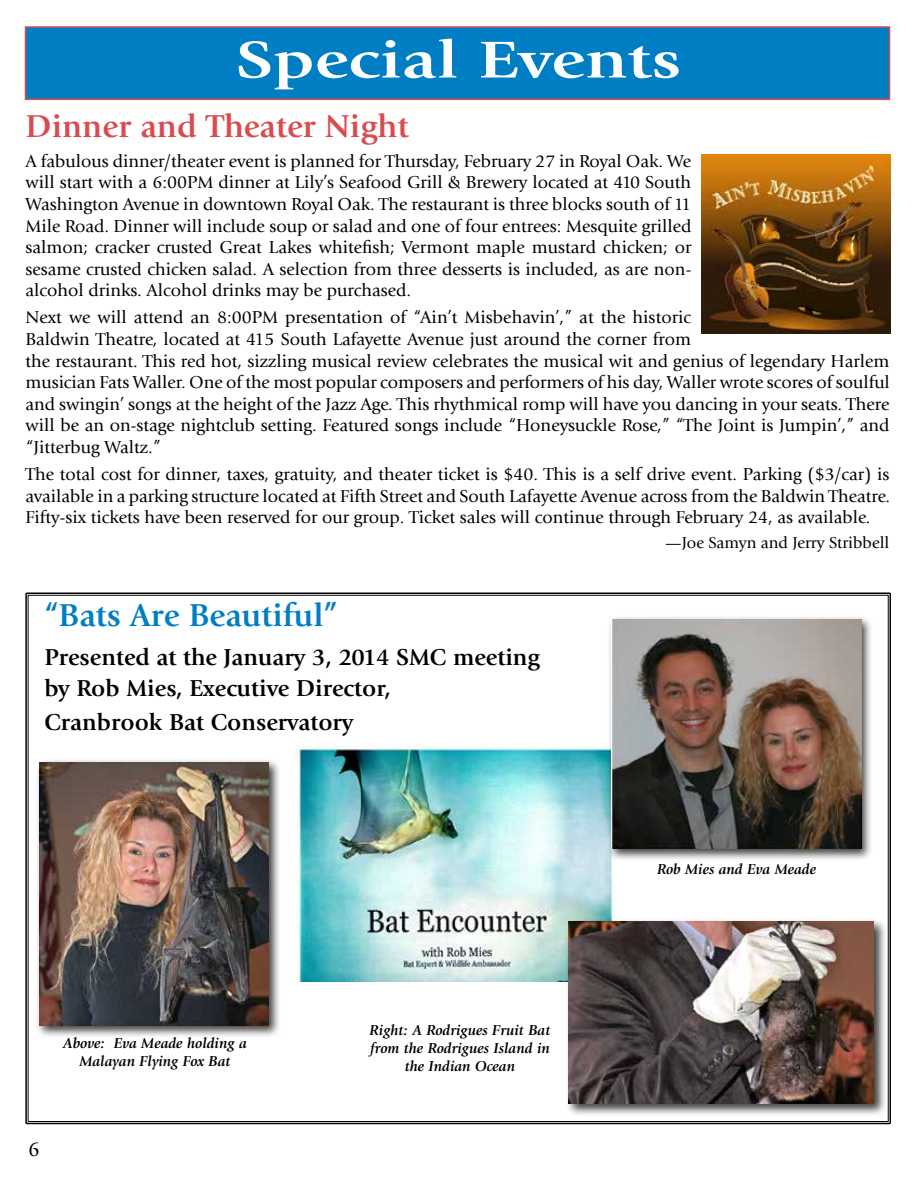
<style>
.page{position:relative;width:918px;height:1188px;background:#fff}
.page>*{position:absolute;margin:0;border:0;box-sizing:border-box;transform-origin:0 0}
.t1{font:700 54px "Giovanni";color:#fff;scale:1.3 1}
.t2{font:700 33px "Giovanni";color:#da4b50}
.t3{font:700 33px "Giovanni";color:#007ec4}
.t4{font:700 24px/30.9px "Giovanni";color:#000}
.t5{font:21px "Giovanni";color:#000}
.t6{font:18px/21.6px "Giovanni";color:#000;text-align:justify}
.t7{font:16.5px "Giovanni";color:#000}
.t8{font:italic 700 15px/18px "Giovanni";color:#000;text-align:center}
</style>
<div class="page">
<div style="left:25px;top:26px;width:865px;height:74px;background:#007ec4;border:2px solid #da4b50"></div>
<img style="left:701px;top:154px;width:189px;height:179px">
<img style="left:295px;top:745px;width:318px;height:236px">
<div style="left:35px;top:758px;width:246px;height:280px;background:#000;opacity:.75"></div>
<img style="left:40px;top:763px;width:229px;height:263px">
<div style="left:607px;top:615px;width:266px;height:246px;background:#000;opacity:.75"></div>
<img style="left:612px;top:619px;width:249px;height:230px">
<div style="left:566px;top:918px;width:321px;height:199px;background:#000;opacity:.75"></div>
<img style="left:568px;top:921px;width:305px;height:182px">
<h1 class="t1" style="left:235px;top:28px;width:344px">Special Events</h1>
<h2 class="t2" style="left:26px;top:107px;width:385px">Dinner and Theater Night</h2>
<p class="t6" style="left:26px;top:150px;width:667px">A fabulous dinner/theater event is planned for Thursday, February 27 in Royal Oak. We will start with a 6:00PM dinner at Lily’s Seafood Grill &amp; Brewery located at 410 South Washington Avenue in downtown Royal Oak. The restaurant is three blocks south of 11<br>Mile Road. Dinner will include soup or salad and one of four entrees: Mesquite grilled salmon; cracker crusted Great Lakes whitefish; Vermont maple mustard chicken; or sesame crusted chicken salad. A selection from three desserts is included, as are non&shy;alcohol drinks. Alcohol drinks may be purchased.</p>
<p class="t6" style="left:26px;top:307px;width:866px;text-align:left">Next we will attend an 8:00PM presentation of “Ain’t Misbehavin’,” at the historic<br>Baldwin Theatre, located at 415 South Lafayette Avenue just around the corner from<br>the restaurant. This red hot, sizzling musical review celebrates the musical wit and genius of legendary Harlem musician Fats Waller. One of the most popular composers and performers of his day, Waller wrote scores of soulful and swingin’ songs at the height of the Jazz Age. This rhythmical romp will have you dancing in your seats. There will be an on-stage nightclub setting. Featured songs include “Honeysuckle Rose,” “The Joint is Jumpin’,” and “Jitterbug Waltz.”</p>
<p class="t6" style="left:26px;top:464px;width:866px">The total cost for dinner, taxes, gratuity, and theater ticket is $40. This is a self drive event. Parking ($3/car) is available in a parking structure located at Fifth Street and South Lafayette Avenue across from the Baldwin Theatre.<br>Fifty-six tickets have been reserved for our group. Ticket sales will continue through February 24, as available.</p>
<p class="t7" style="left:665px;top:534px;width:226px">—Joe Samyn and Jerry Stribbell</p>
<h2 class="t3" style="left:45px;top:596px;width:295px">“Bats Are Beautiful”</h2>
<h3 class="t4" style="left:45px;top:642px;width:497px">Presented at the January 3, 2014 SMC meeting by Rob Mies, Executive Director,</h3>
<h3 class="t4" style="left:45px;top:707px;width:310px">Cranbrook Bat Conservatory</h3>
<p class="t8" style="left:63px;top:1034px;width:185px">Above: Eva Meade holding a<br>Malayan Flying Fox Bat</p>
<p class="t5" style="left:28px;top:1138px;width:13px">6</p>
<p class="t8" style="left:370px;top:1021px;width:182px">Right: A Rodrigues Fruit Bat from the Rodrigues Island in the Indian Ocean</p>
<p class="t8" style="left:657px;top:860px;width:160px">Rob Mies and Eva Meade</p>
</div>
